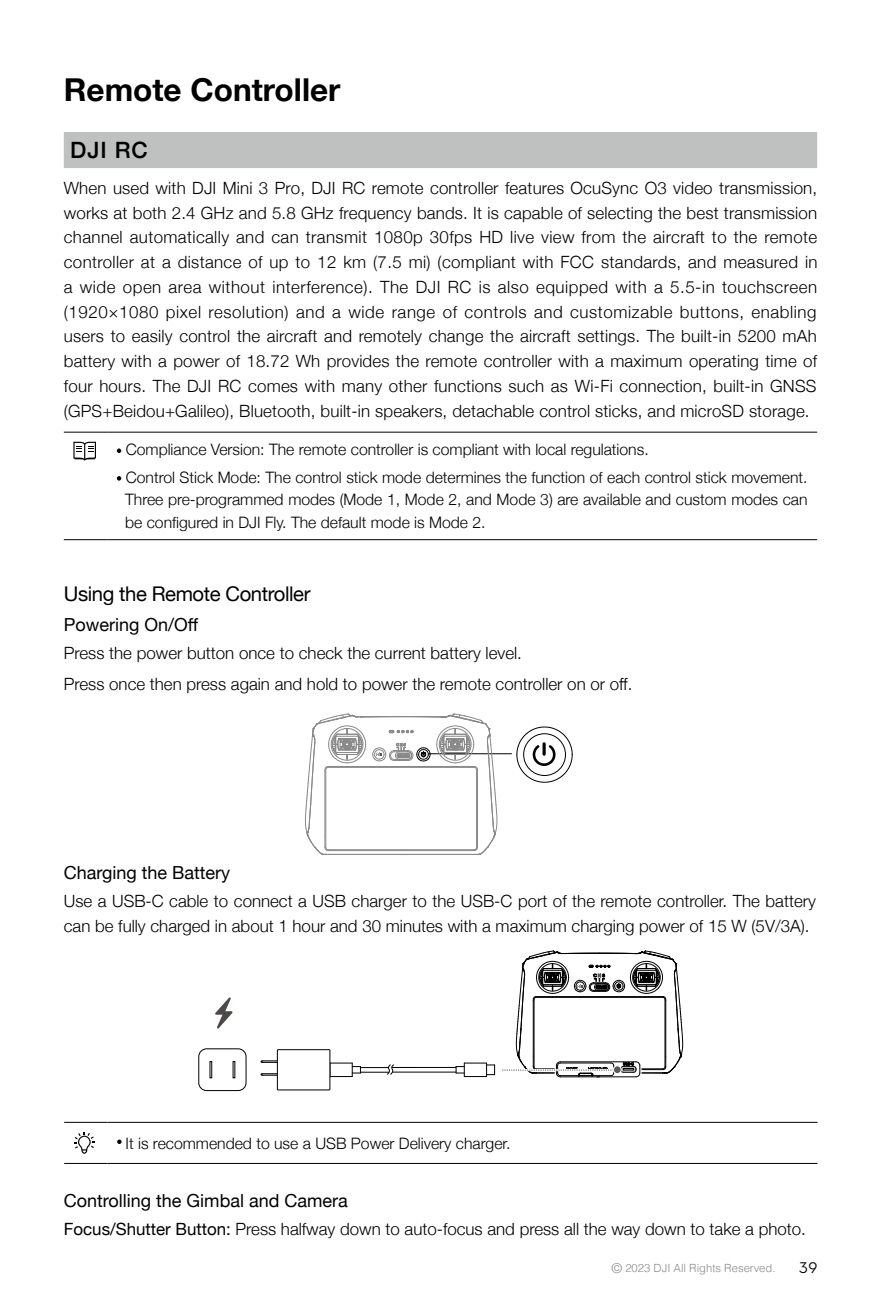
<style>
.page{position:relative;width:881px;height:1308px;background:#fff}
.page>*{position:absolute;margin:0;border:0;box-sizing:border-box;transform-origin:0 0}
.t1{font:700 31.5px "Helvetica Neue";color:#000}
.t2{font:500 22.5px "Helvetica Neue";color:#000}
.t3{font:20.25px "Helvetica Neue";letter-spacing:-.02em;color:#000}
.t4{font:18px "Helvetica Neue";color:#000}
.t5{font:300 16.88px/24.8px "Helvetica Neue";color:#000}
.t6{font:300 15.75px/27.7px "Helvetica Neue";color:#000}
.t7{font:15.75px "Dji";color:#000}
.t8{font:300 11.25px "Helvetica";color:#898989}
.s1{font-weight:400}
.s2{font-size:13.5px}
</style>
<div class="page">
<div style="left:64px;top:132px;width:752px;height:36px;background:#bfc0c0"></div>
<hr style="left:64px;top:432px;width:43px;height:1px;background:#000">
<hr style="left:107px;top:432px;width:709px;height:1px;background:#000">
<hr style="left:64px;top:539px;width:43px;height:1px;background:#000">
<hr style="left:107px;top:539px;width:709px;height:1px;background:#000">
<svg style="left:73px;top:442px;width:23px;height:18px"></svg>
<svg style="left:117px;top:448px;width:4px;height:5px"></svg>
<svg style="left:117px;top:476px;width:4px;height:4px"></svg>
<hr style="left:429px;top:753px;width:82px;height:1px;background:#000">
<svg style="left:516px;top:726px;width:56px;height:57px"></svg>
<svg style="left:305px;top:713px;width:192px;height:142px"></svg>
<svg style="left:215px;top:997px;width:18px;height:32px"></svg>
<div style="left:554px;top:1058px;width:87px;height:22px;background:linear-gradient(to right,#fff,#fff);border-radius:3px"></div>
<svg style="left:233px;top:1061px;width:2px;height:17px"></svg>
<div style="left:198px;top:1048px;width:48px;height:42px;border:1px solid #000;border-radius:8px"></div>
<hr style="left:392px;top:1067px;width:64px;height:1px;background:#000">
<hr style="left:392px;top:1071px;width:64px;height:1px;background:#000">
<svg style="left:455px;top:1062px;width:40px;height:15px"></svg>
<svg style="left:261px;top:1049px;width:152px;height:41px"></svg>
<div style="left:277px;top:1049px;width:53px;height:41px;border:1px solid #000"></div>
<svg style="left:502px;top:950px;width:180px;height:127px"></svg>
<svg style="left:613px;top:1065px;width:8px;height:8px"></svg>
<div style="left:612px;top:1065px;width:9px;height:9px;border:1px solid #fff;border-radius:50%"></div>
<hr style="left:64px;top:1122px;width:43px;height:1px;background:#000">
<hr style="left:107px;top:1122px;width:710px;height:1px;background:#000">
<hr style="left:64px;top:1163px;width:43px;height:1px;background:#000">
<hr style="left:107px;top:1163px;width:710px;height:1px;background:#000">
<svg style="left:74px;top:1132px;width:21px;height:21px"></svg>
<svg style="left:117px;top:1139px;width:4px;height:5px"></svg>
<h1 class="t1" style="left:64px;top:65px;width:278px">Remote Controller</h1>
<h2 class="t2" style="left:70px;top:132px;width:79px">DJI RC</h2>
<p class="t5" style="left:64px;top:174px;width:755px;text-align:justify">When used with DJI Mini 3 Pro, DJI RC remote controller features OcuSync O3 video transmission, works at both 2.4 GHz and 5.8 GHz frequency bands. It is capable of selecting the best transmission channel automatically and can transmit 1080p 30fps HD live view from the aircraft to the remote controller at a distance of up to 12 km (7.5 mi) (compliant with FCC standards, and measured in a wide open area without interference). The DJI RC is also equipped with a 5.5-in touchscreen (1920×1080 pixel resolution) and a wide range of controls and customizable buttons, enabling users to easily control the aircraft and remotely change the aircraft settings. The built-in 5200 mAh battery with a power of 18.72 Wh provides the remote controller with a maximum operating time of four hours. The DJI RC comes with many other functions such as Wi-Fi connection, built-in GNSS (GPS+Beidou+Galileo), Bluetooth, built-in speakers, detachable control sticks, and microSD storage.</p>
<p class="t6" style="left:126px;top:434px;width:683px">Compliance Version: The remote controller is compliant with local regulations.<br>Control Stick Mode: The control stick mode determines the function of each control stick movement.</p>
<p class="t6" style="left:125px;top:487px;width:683px;line-height:22.5px">Three pre-programmed modes (Mode 1, Mode 2, and Mode 3) are available and custom modes can be configured in DJI Fly. The default mode is Mode 2.</p>
<p class="t3" style="left:64px;top:579px;width:248px">Using the Remote Controller</p>
<p class="t4" style="left:64px;top:611px;width:136px">Powering On/Off</p>
<p class="t5" style="left:64px;top:636px;width:570px;line-height:31.1px">Press the power button once to check the current battery level.<br>Press once then press again and hold to power the remote controller on or off.</p>
<p class="t4" style="left:64px;top:859px;width:168px">Charging the Battery</p>
<p class="t5" style="left:64px;top:887px;width:753px">Use a USB-C cable to connect a USB charger to the USB-C port of the remote controller. The battery can be fully charged in about 1 hour and 30 minutes with a maximum charging power of 15 W (5V/3A).</p>
<p class="t6" style="left:125px;top:1127px;width:386px">It is recommended to use a USB Power Delivery charger.</p>
<p class="t4" style="left:64px;top:1187px;width:285px">Controlling the Gimbal and Camera</p>
<p class="t5" style="left:64px;top:1215px;width:743px"><span class="s1">Focus/Shutter Button:</span> Press halfway down to auto-focus and press all the way down to take a photo.</p>
<p class="t8" style="left:611px;top:1259px;width:165px"><span class="s2">©</span> 2023 DJI All Rights Reserved.</p>
<p class="t7" style="left:798px;top:1259px;width:20px">39</p>
</div>
